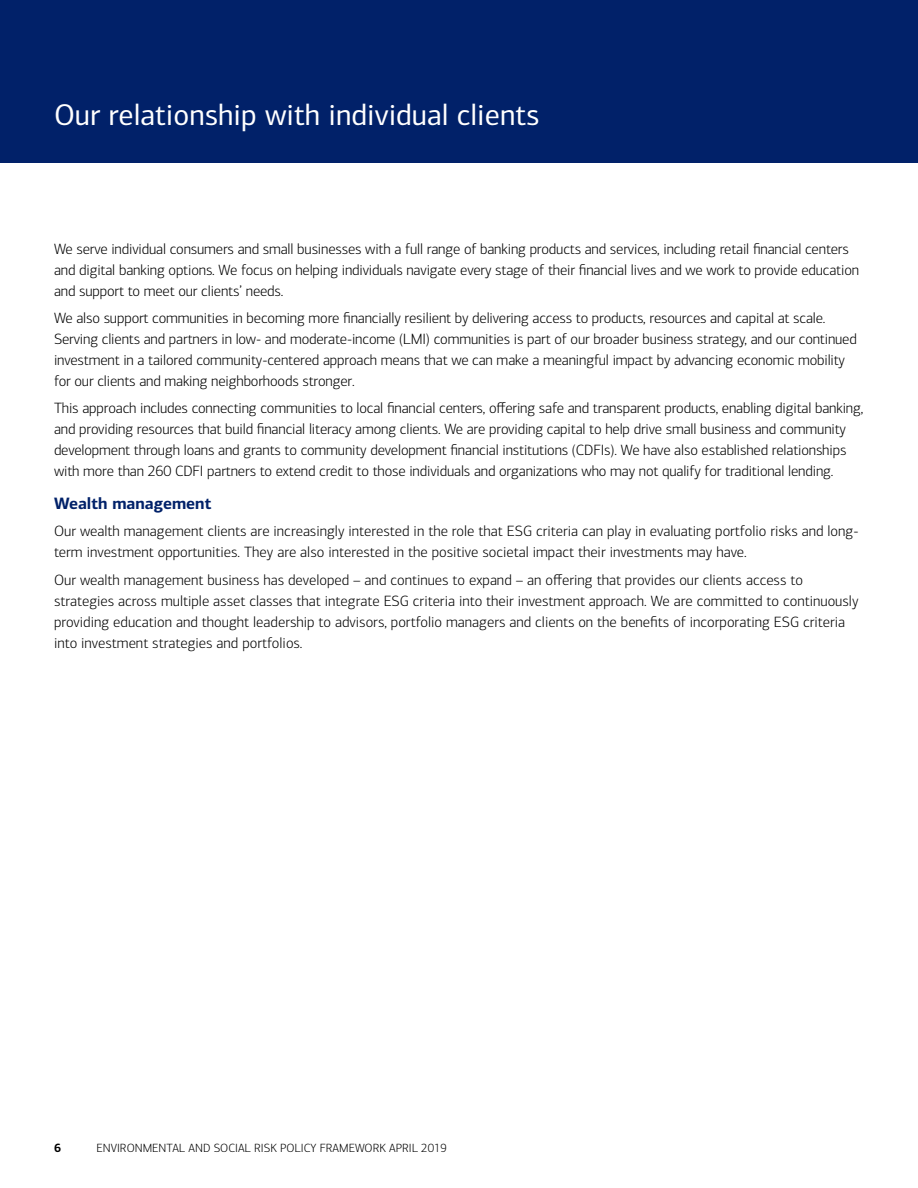
<style>
.page{position:relative;width:918px;height:1188px;background:#fff}
.page>*{position:absolute;margin:0;border:0;box-sizing:border-box;transform-origin:0 0}
.t1{font:30px "Connections";color:#fff}
.t2{font:700 16.5px "Connections";color:#012169}
.t3{font:300 15px/21px "Connections";letter-spacing:-.01em;color:#000}
.t4{font:300 12px "Connections";color:#000}
.t5{font:700 12px "Connections";color:#000}
</style>
<div class="page">
<div style="left:0;top:0;width:918px;height:163px;background:#012169"></div>
<h2 class="t1" style="left:54px;top:98px;width:487px">Our relationship with individual clients</h2>
<p class="t3" style="left:54px;top:238px;width:807px">We serve individual consumers and small businesses with a full range of banking products and services, including retail financial centers and digital banking options. We focus on helping individuals navigate every stage of their financial lives and we work to provide education and support to meet our clients’ needs.</p>
<p class="t3" style="left:54px;top:308px;width:804px">We also support communities in becoming more financially resilient by delivering access to products, resources and capital at scale.<br>Serving clients and partners in low- and moderate-income (LMI) communities is part of our broader business strategy, and our continued investment in a tailored community-centered approach means that we can make a meaningful impact by advancing economic mobility for our clients and making neighborhoods stronger.</p>
<p class="t3" style="left:54px;top:398px;width:811px">This approach includes connecting communities to local financial centers, offering safe and transparent products, enabling digital banking, and providing resources that build financial literacy among clients. We are providing capital to help drive small business and community development through loans and grants to community development financial institutions (CDFIs). We have also established relationships with more than 260 CDFI partners to extend credit to those individuals and organizations who may not qualify for traditional lending.</p>
<h3 class="t2" style="left:54px;top:493px;width:159px">Wealth management</h3>
<p class="t3" style="left:54px;top:521px;width:806px">Our wealth management clients are increasingly interested in the role that ESG criteria can play in evaluating portfolio risks and long&shy;term investment opportunities. They are also interested in the positive societal impact their investments may have.</p>
<p class="t3" style="left:54px;top:569px;width:806px">Our wealth management business has developed – and continues to expand – an offering that provides our clients access to strategies across multiple asset classes that integrate ESG criteria into their investment approach. We are committed to continuously providing education and thought leadership to advisors, portfolio managers and clients on the benefits of incorporating ESG criteria into investment strategies and portfolios.</p>
<p class="t5" style="left:54px;top:1140px;width:9px">6</p>
<p class="t4" style="left:97px;top:1141px;width:352px">ENVIRONMENTAL AND SOCIAL RISK POLICY FRAMEWORK APRIL 2019</p>
</div>
